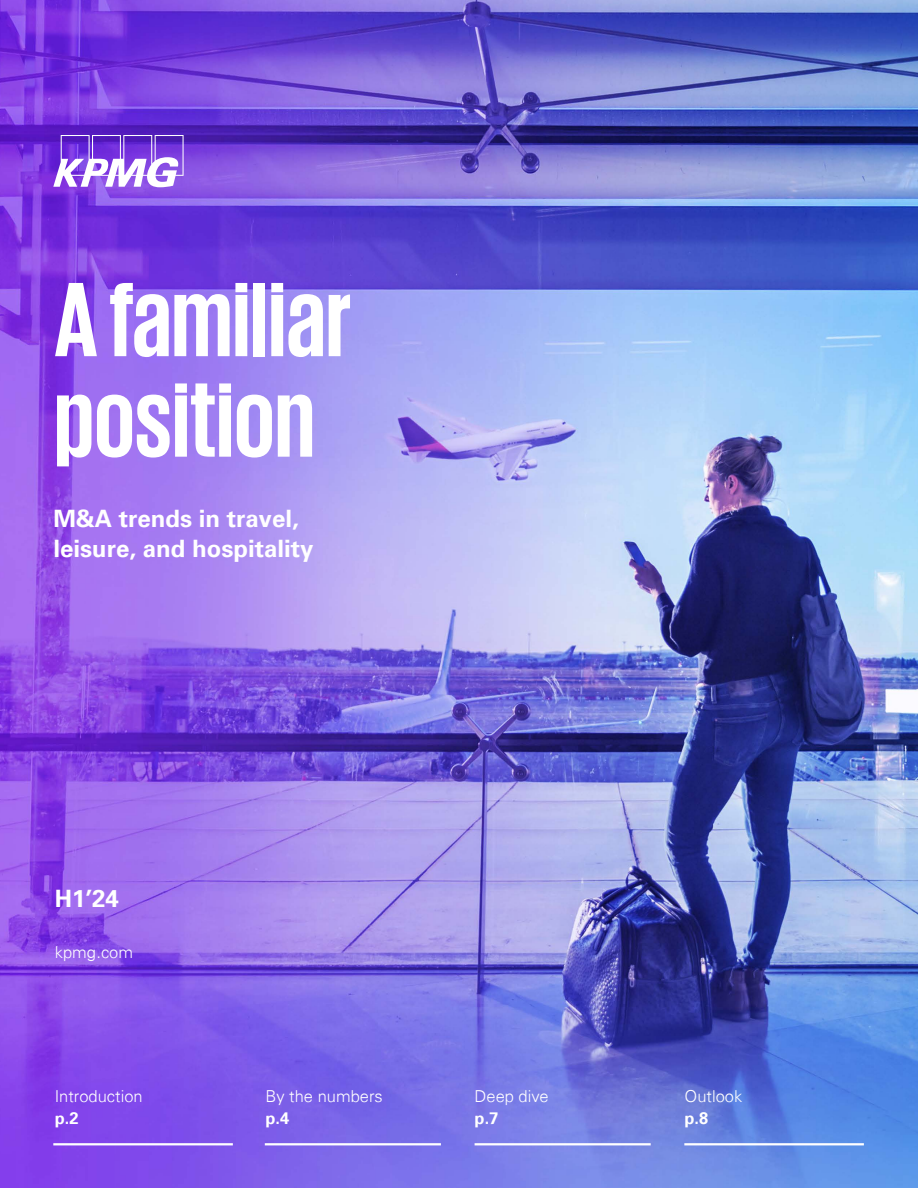
<style>
.page{position:relative;width:918px;height:1188px;background:#fff}
.page>*{position:absolute;margin:0;border:0;box-sizing:border-box;transform-origin:0 0}
.t1{font:700 108px/100.5px "KPMG";color:#fff}
.t2{font:700 24px/30px "Univers";color:#fff}
.t3{font:300 16.5px "Univers 45";color:#fff}
.t4{font:700 16.5px "Univers";color:#fff}
</style>
<div class="page">
<img style="left:0;top:0;width:918px;height:1188px">
<svg style="left:53px;top:135px;width:131px;height:52px"></svg>
<hr style="left:53px;top:1143px;width:180px;height:2px;background:#fff">
<hr style="left:265px;top:1143px;width:176px;height:2px;background:#fff">
<hr style="left:475px;top:1143px;width:176px;height:2px;background:#fff">
<hr style="left:684px;top:1143px;width:180px;height:2px;background:#fff">
<h1 class="t1" style="left:54px;top:266px;width:299px">A familiar position</h1>
<h2 class="t2" style="left:54px;top:505px;width:262px">M&amp;A trends in travel, leisure, and hospitality</h2>
<h2 class="t2" style="left:55px;top:885px;width:66px">H1’24</h2>
<p class="t3" style="left:55px;top:942px;width:80px">kpmg.com</p>
<p class="t3" style="left:55px;top:1086px;width:90px">Introduction</p>
<p class="t4" style="left:55px;top:1109px;width:25px">p.2</p>
<p class="t3" style="left:265px;top:1086px;width:119px">By the numbers</p>
<p class="t4" style="left:265px;top:1109px;width:25px">p.4</p>
<p class="t3" style="left:475px;top:1086px;width:75px">Deep dive</p>
<p class="t4" style="left:475px;top:1109px;width:25px">p.7</p>
<p class="t3" style="left:685px;top:1086px;width:59px">Outlook</p>
<p class="t4" style="left:685px;top:1109px;width:25px">p.8</p>
</div>
